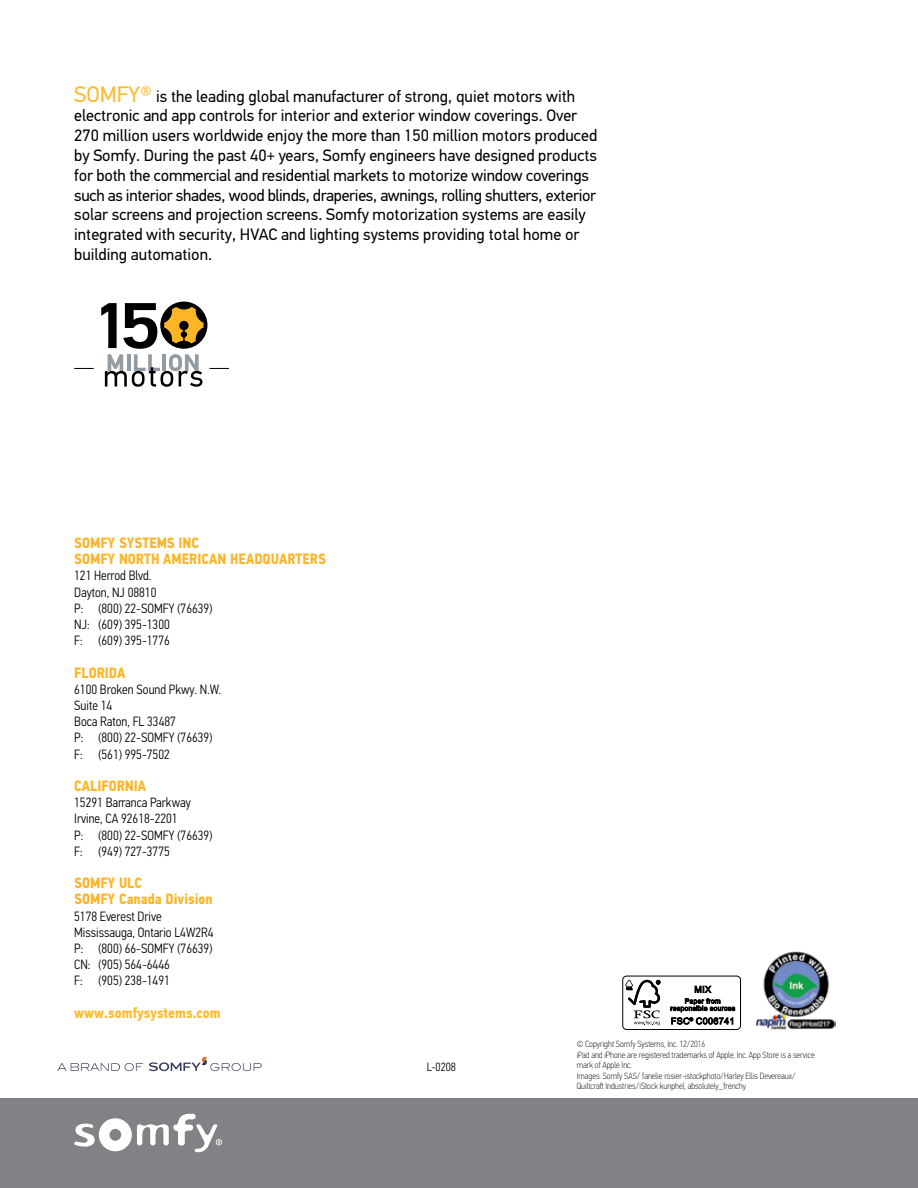
<style>
.page{position:relative;width:918px;height:1188px;background:#fff}
.page>*{position:absolute;margin:0;border:0;box-sizing:border-box;transform-origin:0 0}
.t1{font:16.5px/19.8px "PF Din Text Pro";color:#000}
.t2{font:700 15px/16.2px "PF Din Text Cond Pro";color:#fcb525}
.t3{font:700 15px "PF Din Text Cond Pro";color:#fdbb30}
.t4{font:300 13.5px/16.2px "PF Din Text Cond Pro";color:#000}
.t5{font:300 12px "PF Din Text Cond Pro";color:#000}
.t6{font:100 9px/10.5px "PF Din Text Cond Pro";color:#000}
.s1{font-size:22.5px;color:#fdbb30}
</style>
<div class="page">
<div style="left:0;top:1099px;width:918px;height:89px;background:#808285"></div>
<svg style="left:74px;top:1114px;width:148px;height:38px"></svg>
<svg style="left:57px;top:1063px;width:86px;height:8px"></svg>
<svg style="left:149px;top:1056px;width:113px;height:15px"></svg>
<img style="left:756px;top:951px;width:79px;height:79px">
<div style="left:622px;top:976px;width:119px;height:54px;border:1px solid #000;border-radius:4px"></div>
<svg style="left:625px;top:980px;width:35px;height:45px"></svg>
<svg style="left:670px;top:985px;width:65px;height:40px"></svg>
<svg style="left:74px;top:368px;width:20px;height:1px"></svg>
<svg style="left:210px;top:368px;width:19px;height:1px"></svg>
<div style="left:160px;top:302px;width:47px;height:47px;background:#000;border-radius:50%"></div>
<svg style="left:101px;top:303px;width:103px;height:84px"></svg>
<p class="t1" style="left:74px;top:86px;width:524px"><span class="s1">SOMFY®</span> is the leading global manufacturer of strong, quiet motors with electronic and app controls for interior and exterior window coverings. Over 270 million users worldwide enjoy the more than 150 million motors produced by Somfy. During the past 40+ years, Somfy engineers have designed products for both the commercial and residential markets to motorize window coverings such as interior shades, wood blinds, draperies, awnings, rolling shutters, exterior solar screens and projection screens. Somfy motorization systems are easily integrated with security, HVAC and lighting systems providing total home or building automation.</p>
<p class="t2" style="left:74px;top:535px;width:253px">SOMFY SYSTEMS INC<br>SOMFY NORTH AMERICAN HEADQUARTERS</p>
<p class="t4" style="left:74px;top:568px;width:140px">121 Herrod Blvd.<br>Dayton, NJ 08810<br>P: (800) 22-SOMFY (76639)<br>NJ: (609) 395-1300<br>F: (609) 395-1776</p>
<p class="t2" style="left:74px;top:665px;width:53px">FLORIDA</p>
<p class="t4" style="left:74px;top:681px;width:148px">6100 Broken Sound Pkwy. N.W.<br>Suite 14<br>Boca Raton, FL 33487<br>P: (800) 22-SOMFY (76639)<br>F: (561) 995-7502</p>
<p class="t2" style="left:74px;top:778px;width:74px">CALIFORNIA</p>
<p class="t4" style="left:74px;top:795px;width:140px">15291 Barranca Parkway<br>Irvine, CA 92618-2201<br>P: (800) 22-SOMFY (76639)<br>F: (949) 727-3775</p>
<p class="t2" style="left:74px;top:875px;width:140px">SOMFY ULC<br>SOMFY Canada Division</p>
<p class="t4" style="left:74px;top:908px;width:141px">5178 Everest Drive<br>Mississauga, Ontario L4W2R4<br>P: (800) 66-SOMFY (76639)<br>CN: (905) 564-6446<br>F: (905) 238-1491</p>
<p class="t3" style="left:74px;top:1004px;width:148px">www.somfysystems.com</p>
<p class="t5" style="left:427px;top:1060px;width:31px">L-0208</p>
<p class="t6" style="left:577px;top:1039px;width:240px">© Copyright Somfy Systems, Inc. 12/2016<br>iPad and iPhone are registered trademarks of Apple, Inc. App Store is a service mark of Apple Inc.<br>Images: Somfy SAS/ fanelie rosier-istockphoto/Harley Ellis Devereaux/ Quiltcraft Industries/iStock kunphel, absolutely_frenchy</p>
</div>
